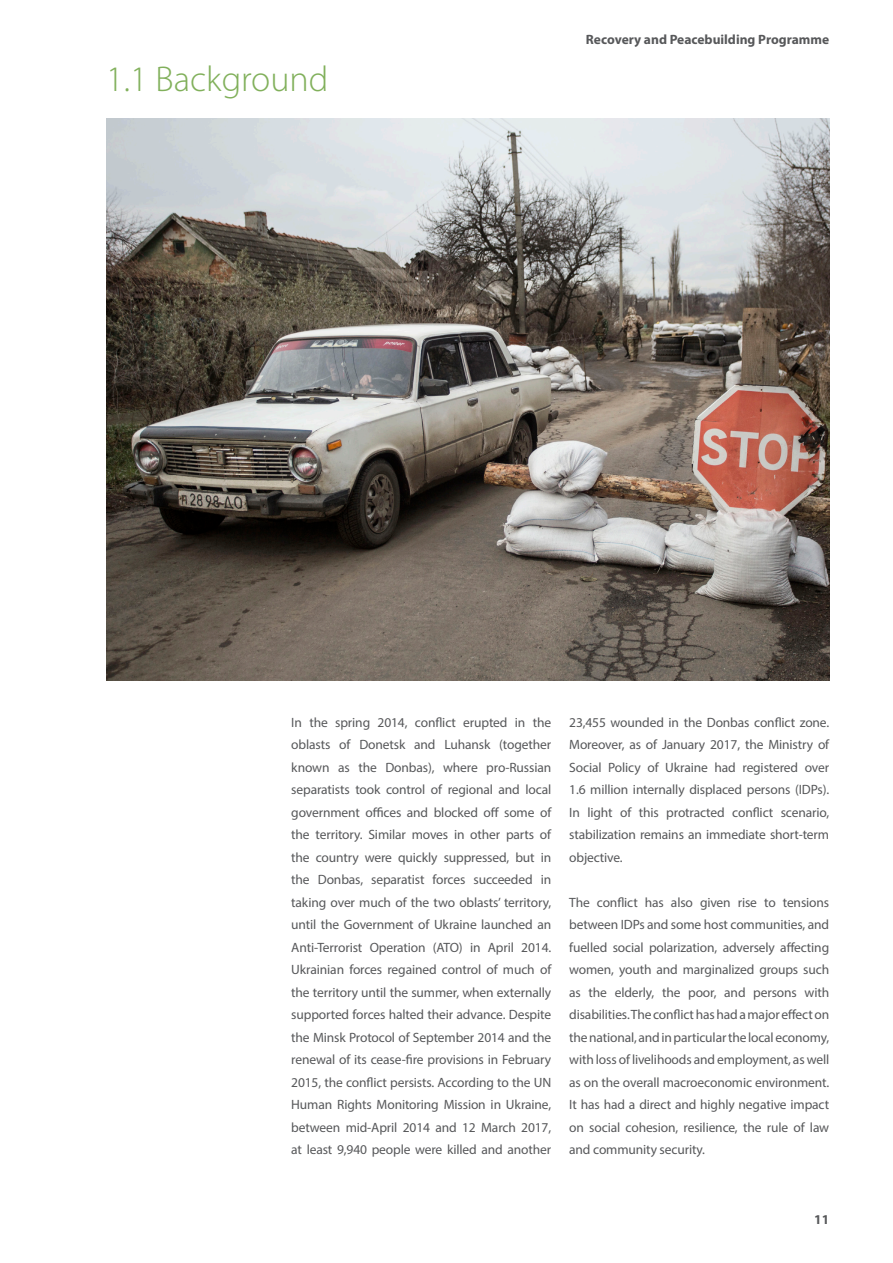
<style>
.page{position:relative;width:893px;height:1263px;background:#fff}
.page>*{position:absolute;margin:0;border:0;box-sizing:border-box;transform-origin:0 0}
.t1{font:300 36px "Myriad Pro";color:#81b05b}
.t2{font:13.5px/22.5px "Myriad Pro";letter-spacing:-.01em;color:#57585a;text-align:justify}
.t3{font:700 13.5px "Myriad Pro";color:#57585a}
</style>
<div class="page">
<img style="left:106px;top:119px;width:723px;height:562px">
<p class="t1" style="left:106px;top:57px;width:224px">1.1 Background</p>
<p class="t3" style="left:586px;top:31px;width:245px">Recovery and Peacebuilding Programme</p>
<p class="t2" style="left:291px;top:711px;width:261px">In the spring 2014, conflict erupted in the oblasts of Donetsk and Luhansk (together known as the Donbas), where pro-Russian separatists took control of regional and local government offices and blocked off some of the territory. Similar moves in other parts of the country were quickly suppressed, but in the Donbas, separatist forces succeeded in taking over much of the two oblasts’ territory, until the Government of Ukraine launched an Anti-Terrorist Operation (ATO) in April 2014.<br>Ukrainian forces regained control of much of the territory until the summer, when externally supported forces halted their advance. Despite the Minsk Protocol of September 2014 and the renewal of its cease-fire provisions in February 2015, the conflict persists. According to the UN Human Rights Monitoring Mission in Ukraine, between mid-April 2014 and 12 March 2017, at least 9,940 people were killed and another</p>
<p class="t2" style="left:569px;top:711px;width:261px">23,455 wounded in the Donbas conflict zone.<br>Moreover, as of January 2017, the Ministry of Social Policy of Ukraine had registered over 1.6 million internally displaced persons (IDPs).<br>In light of this protracted conflict scenario, stabilization remains an immediate short-term objective.</p>
<p class="t2" style="left:569px;top:891px;width:261px">The conflict has also given rise to tensions between IDPs and some host communities, and fuelled social polarization, adversely affecting women, youth and marginalized groups such as the elderly, the poor, and persons with disabilities. The conflict has had a major effect on the national, and in particular the local economy, with loss of livelihoods and employment, as well as on the overall macroeconomic environment.<br>It has had a direct and highly negative impact on social cohesion, resilience, the rule of law and community security.</p>
<p class="t3" style="left:814px;top:1211px;width:16px">11</p>
</div>
